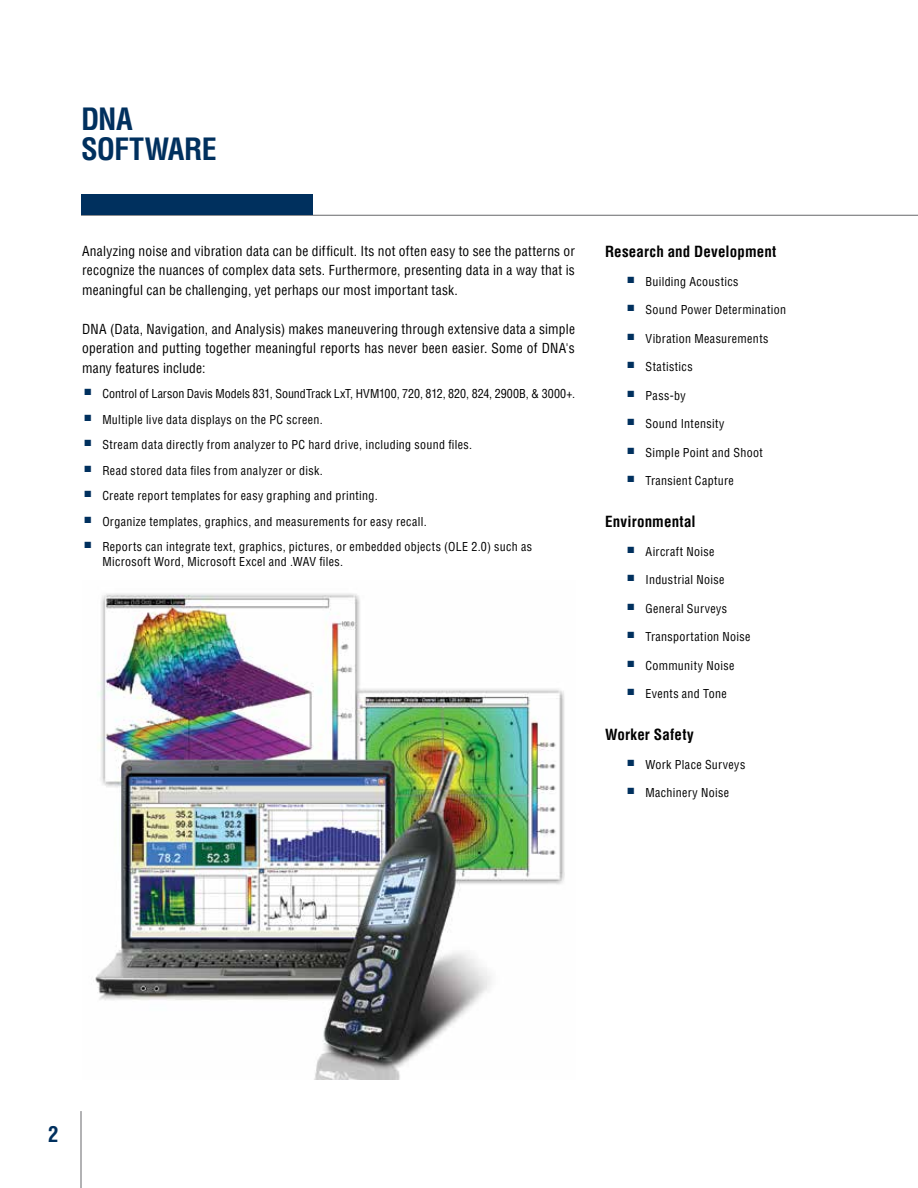
<style>
.page{position:relative;width:918px;height:1188px;background:#fff}
.page>*{position:absolute;margin:0;border:0;box-sizing:border-box;transform-origin:0 0}
.t1{font:700 condensed 30px/30px "Helvetica LT Pro";letter-spacing:-.025em;color:#00305e}
.t2{font:700 condensed 21px "Helvetica LT Pro";color:#00305e}
.t3{font:700 condensed 15px "Helvetica LT Pro";letter-spacing:.01em;color:#000}
.t4{font:condensed 13.5px/19.5px "Helvetica LT Pro";letter-spacing:.015em;color:#000;text-align:justify}
.t5{font:condensed 12px/15px "Helvetica LT Pro";letter-spacing:.03em;color:#000}
.t6{font:condensed 12px "Helvetica LT Pro";color:#000}
</style>
<div class="page">
<hr style="left:80px;top:1111px;width:2px;height:77px;background:#77787b">
<img style="left:95px;top:593px;width:470px;height:487px">
<hr style="left:81px;top:215px;width:837px;height:1px;background:#77787b">
<div style="left:81px;top:195px;width:232px;height:20px;background:#00305e"></div>
<h1 class="t1" style="left:81px;top:103px;width:137px">DNA<br>SOFTWARE</h1>
<p class="t4" style="left:82px;top:241px;width:494px">Analyzing noise and vibration data can be difficult. Its not often easy to see the patterns or recognize the nuances of complex data sets. Furthermore, presenting data in a way that is meaningful can be challenging, yet perhaps our most important task.</p>
<p class="t4" style="left:82px;top:319px;width:494px">DNA (Data, Navigation, and Analysis) makes maneuvering through extensive data a simple operation and putting together meaningful reports has never been easier. Some of DNA's many features include:</p>
<p class="t6" style="left:84px;top:387px;width:492px"><sup>■</sup> Control of Larson Davis Models 831, SoundTrack LxT, HVM100, 720, 812, 820, 824, 2900B, &amp; 3000+.</p>
<p class="t5" style="left:84px;top:412px;width:240px"><sup>■</sup> Multiple live data displays on the PC screen.</p>
<p class="t5" style="left:84px;top:437px;width:389px"><sup>■</sup> Stream data directly from analyzer to PC hard drive, including sound files.</p>
<p class="t5" style="left:84px;top:463px;width:240px"><sup>■</sup> Read stored data files from analyzer or disk.</p>
<p class="t5" style="left:84px;top:488px;width:295px"><sup>■</sup> Create report templates for easy graphing and printing.</p>
<p class="t5" style="left:84px;top:514px;width:344px"><sup>■</sup> Organize templates, graphics, and measurements for easy recall.</p>
<p class="t5" style="left:102px;top:539px;width:431px;text-indent:-18px"><sup>■</sup> Reports can integrate text, graphics, pictures, or embedded objects (OLE 2.0) such as<br>Microsoft Word, Microsoft Excel and .WAV files.</p>
<p class="t3" style="left:605px;top:242px;width:173px">Research and Development</p>
<p class="t5" style="left:628px;top:274px;width:113px"><sup>■</sup> Building Acoustics</p>
<p class="t5" style="left:628px;top:302px;width:160px"><sup>■</sup> Sound Power Determination</p>
<p class="t5" style="left:628px;top:331px;width:143px"><sup>■</sup> Vibration Measurements</p>
<p class="t5" style="left:628px;top:359px;width:67px"><sup>■</sup> Statistics</p>
<p class="t5" style="left:628px;top:388px;width:60px"><sup>■</sup> Pass-by</p>
<p class="t5" style="left:628px;top:416px;width:99px"><sup>■</sup> Sound Intensity</p>
<p class="t5" style="left:628px;top:445px;width:137px"><sup>■</sup> Simple Point and Shoot</p>
<p class="t5" style="left:628px;top:473px;width:108px"><sup>■</sup> Transient Capture</p>
<p class="t3" style="left:605px;top:512px;width:92px">Environmental</p>
<p class="t5" style="left:628px;top:544px;width:89px"><sup>■</sup> Aircraft Noise</p>
<p class="t5" style="left:628px;top:572px;width:99px"><sup>■</sup> Industrial Noise</p>
<p class="t5" style="left:628px;top:601px;width:101px"><sup>■</sup> General Surveys</p>
<p class="t5" style="left:628px;top:629px;width:125px"><sup>■</sup> Transportation Noise</p>
<p class="t5" style="left:628px;top:658px;width:108px"><sup>■</sup> Community Noise</p>
<p class="t5" style="left:628px;top:686px;width:101px"><sup>■</sup> Events and Tone</p>
<p class="t3" style="left:605px;top:725px;width:90px">Worker Safety</p>
<p class="t5" style="left:628px;top:757px;width:119px"><sup>■</sup> Work Place Surveys</p>
<p class="t5" style="left:628px;top:785px;width:103px"><sup>■</sup> Machinery Noise</p>
<h2 class="t2" style="left:48px;top:1120px;width:12px">2</h2>
</div>
